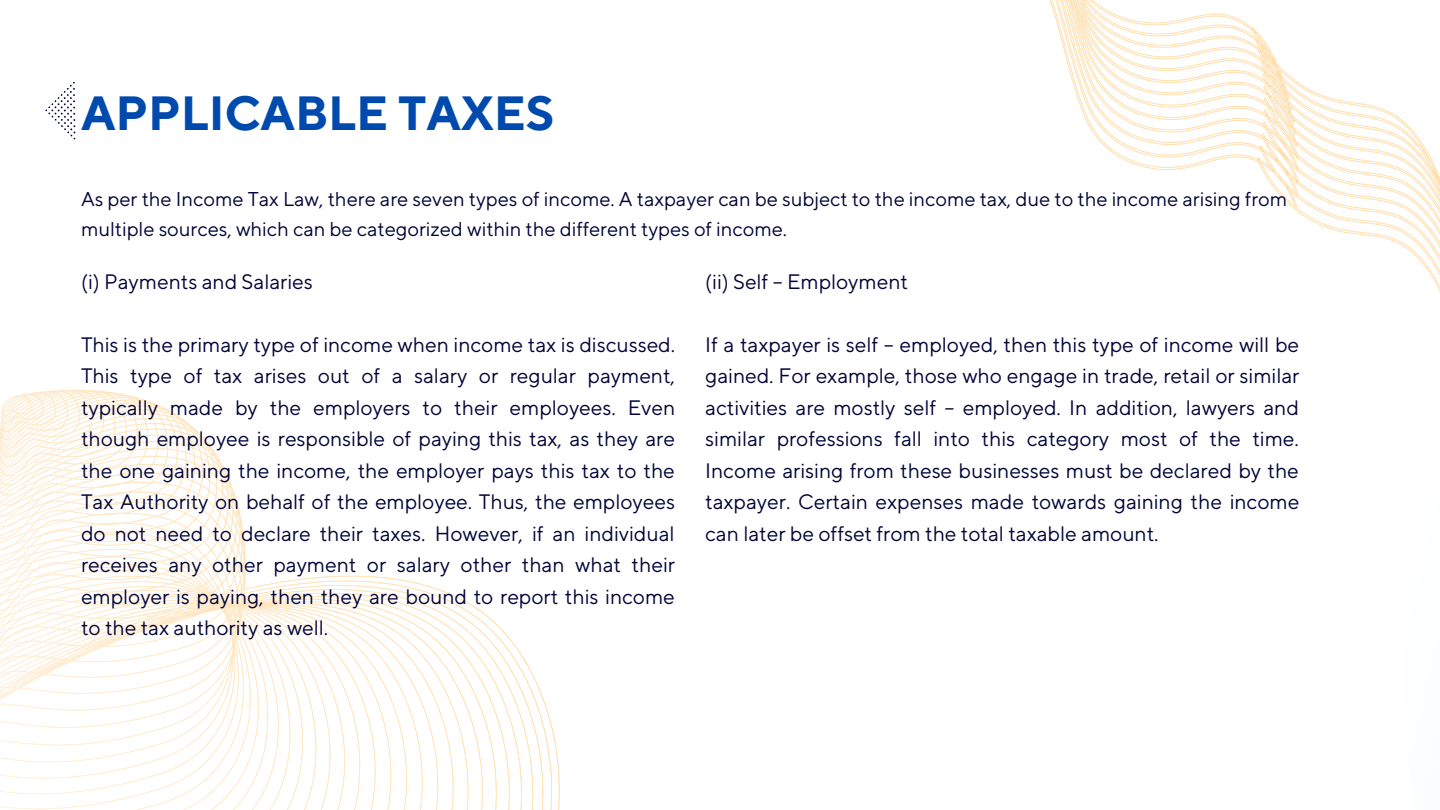
<style>
.page{position:relative;width:1440px;height:810px;background:#fff}
.page>*{position:absolute;margin:0;border:0;box-sizing:border-box;transform-origin:0 0}
.t1{font:700 48px "TT Norms Pro";color:#004aad}
.t2{font:20.9px/31.5px "TT Norms Pro";color:#000438;text-align:justify}
.t3{font:20px/30px "TT Norms Pro";color:#000438}
</style>
<div class="page">
<svg style="left:1049px;top:0;width:391px;height:292px"></svg>
<svg style="left:0;top:389px;width:560px;height:421px"></svg>
<svg style="left:45px;top:82px;width:31px;height:58px"></svg>
<p class="t1" style="left:81px;top:85px;width:474px">APPLICABLE TAXES</p>
<p class="t3" style="left:81px;top:185px;width:1208px">As per the Income Tax Law, there are seven types of income. A taxpayer can be subject to the income tax, due to the income arising from multiple sources, which can be categorized within the different types of income.</p>
<p class="t2" style="left:81px;top:267px;width:233px">(i) Payments and Salaries</p>
<p class="t2" style="left:81px;top:330px;width:596px">This is the primary type of income when income tax is discussed.<br>This type of tax arises out of a salary or regular payment, typically made by the employers to their employees. Even though employee is responsible of paying this tax, as they are the one gaining the income, the employer pays this tax to the Tax Authority on behalf of the employee. Thus, the employees do not need to declare their taxes. However, if an individual receives any other payment or salary other than what their employer is paying, then they are bound to report this income to the tax authority as well.</p>
<p class="t2" style="left:705px;top:267px;width:204px">(ii) Self – Employment</p>
<p class="t2" style="left:705px;top:330px;width:596px">If a taxpayer is self – employed, then this type of income will be gained. For example, those who engage in trade, retail or similar activities are mostly self – employed. In addition, lawyers and similar professions fall into this category most of the time.<br>Income arising from these businesses must be declared by the taxpayer. Certain expenses made towards gaining the income can later be offset from the total taxable amount.</p>
</div>
